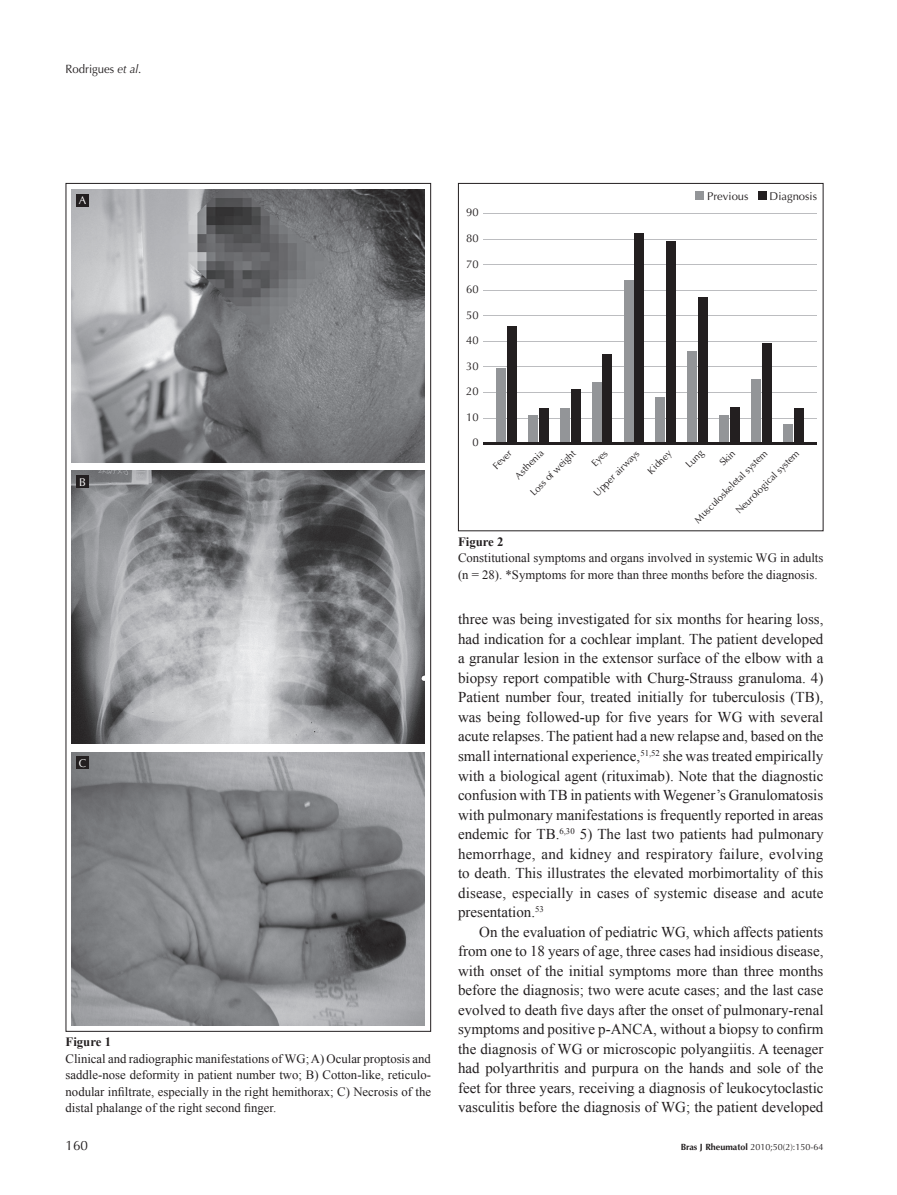
<style>
.page{position:relative;width:897px;height:1195px;background:#fff}
.page>*{position:absolute;margin:0;border:0;box-sizing:border-box;transform-origin:0 0}
.t1{font:15px/19.5px "Times New Roman";color:#231f20;text-align:justify}
.t2{font:13.5px "Optima LT Std";color:#231f20}
.t3{font:12.75px/16.5px "Times New Roman";color:#231f20}
.t4{font:700 12.75px "Times New Roman";color:#231f20}
.t5{font:12px "Optima LT Std";color:#231f20;scale:.95 1}
.t6{font:11.25px "Optima LT Std";color:#231f20}
.t7{font:11.25px "Optima LT Std";color:#fff}
.t8{font:9.75px "Optima LT Std";color:#231f20}
.t9{font:9px "Optima LT Std";color:#231f20}
.s1{font-style:italic}
.s2{font-weight:700}
</style>
<div class="page">
<div style="left:458px;top:183px;width:365px;height:348px;border:1px solid #231f20"></div>
<hr style="left:483px;top:418px;width:334px;height:1px;background:#bcbdc0">
<hr style="left:483px;top:392px;width:334px;height:1px;background:#bcbdc0">
<hr style="left:483px;top:367px;width:334px;height:1px;background:#bcbdc0">
<hr style="left:483px;top:341px;width:334px;height:1px;background:#bcbdc0">
<hr style="left:483px;top:315px;width:334px;height:1px;background:#bcbdc0">
<hr style="left:483px;top:290px;width:334px;height:1px;background:#bcbdc0">
<hr style="left:483px;top:264px;width:334px;height:1px;background:#bcbdc0">
<hr style="left:483px;top:239px;width:334px;height:1px;background:#bcbdc0">
<hr style="left:483px;top:213px;width:334px;height:1px;background:#bcbdc0">
<div style="left:696px;top:192px;width:8px;height:8px;background:#939598"></div>
<div style="left:758px;top:192px;width:8px;height:8px;background:#231f20"></div>
<div style="left:496px;top:368px;width:10px;height:75px;background:#939598"></div>
<div style="left:528px;top:415px;width:10px;height:28px;background:#939598"></div>
<div style="left:560px;top:408px;width:9px;height:35px;background:#939598"></div>
<div style="left:592px;top:382px;width:9px;height:61px;background:#939598"></div>
<div style="left:624px;top:280px;width:9px;height:163px;background:#939598"></div>
<div style="left:656px;top:397px;width:9px;height:46px;background:#939598"></div>
<div style="left:688px;top:351px;width:9px;height:92px;background:#939598"></div>
<div style="left:719px;top:415px;width:10px;height:28px;background:#939598"></div>
<div style="left:751px;top:379px;width:10px;height:64px;background:#939598"></div>
<div style="left:783px;top:424px;width:10px;height:19px;background:#939598"></div>
<div style="left:507px;top:326px;width:9px;height:117px;background:#231f20"></div>
<div style="left:539px;top:408px;width:9px;height:35px;background:#231f20"></div>
<div style="left:571px;top:389px;width:9px;height:54px;background:#231f20"></div>
<div style="left:603px;top:354px;width:9px;height:89px;background:#231f20"></div>
<div style="left:635px;top:233px;width:9px;height:210px;background:#231f20"></div>
<div style="left:667px;top:241px;width:9px;height:202px;background:#231f20"></div>
<div style="left:698px;top:297px;width:10px;height:146px;background:#231f20"></div>
<div style="left:730px;top:407px;width:10px;height:36px;background:#231f20"></div>
<div style="left:762px;top:343px;width:10px;height:100px;background:#231f20"></div>
<div style="left:795px;top:408px;width:9px;height:35px;background:#231f20"></div>
<hr style="left:483px;top:442px;width:334px;height:3px;background:#231f20">
<img style="left:72px;top:752px;width:353px;height:273px">
<img style="left:72px;top:471px;width:353px;height:273px">
<img style="left:72px;top:189px;width:353px;height:273px">
<div style="left:76px;top:475px;width:13px;height:13px;background:#231f20"></div>
<div style="left:76px;top:194px;width:13px;height:12px;background:#231f20"></div>
<div style="left:76px;top:756px;width:13px;height:13px;background:#231f20"></div>
<p class="t5" style="left:66px;top:62px;width:81px">Rodrigues <span class="s1">et al</span>.</p>
<p class="t7" style="left:79px;top:194px;width:9px">A</p>
<p class="t7" style="left:79px;top:475px;width:8px">B</p>
<p class="t7" style="left:79px;top:757px;width:9px">C</p>
<p class="t4" style="left:66px;top:1033px;width:47px">Figure 1</p>
<p class="t3" style="left:66px;top:1050px;width:367px;text-align:justify">Clinical and radiographic manifestations of WG; A) Ocular proptosis and saddle-nose deformity in patient number two; B) Cotton-like, reticulo&shy;nodular infiltrate, especially in the right hemithorax; C) Necrosis of the distal phalange of the right second finger.</p>
<p class="t6" style="left:466px;top:206px;width:14px">90</p>
<p class="t6" style="left:466px;top:232px;width:14px">80</p>
<p class="t6" style="left:466px;top:257px;width:14px">70</p>
<p class="t6" style="left:466px;top:283px;width:14px">60</p>
<p class="t6" style="left:466px;top:308px;width:14px">50</p>
<p class="t6" style="left:466px;top:334px;width:14px">40</p>
<p class="t6" style="left:466px;top:359px;width:14px">30</p>
<p class="t6" style="left:466px;top:385px;width:14px">20</p>
<p class="t6" style="left:466px;top:410px;width:14px">10</p>
<p class="t6" style="left:472px;top:436px;width:8px">0</p>
<p class="t6" style="left:707px;top:190px;width:43px">Previous</p>
<p class="t6" style="left:770px;top:190px;width:49px">Diagnosis</p>
<p class="t8" style="left:528px;top:490px;width:64px;rotate:-45deg">Loss of weight</p>
<p class="t8" style="left:589px;top:460px;width:20px;rotate:-45deg">Eyes</p>
<p class="t8" style="left:490px;top:463px;width:26px;rotate:-45deg">Fever</p>
<p class="t8" style="left:512px;top:473px;width:39px;rotate:-45deg">Asthenia</p>
<p class="t8" style="left:591px;top:490px;width:62px;rotate:-45deg">Upperairways</p>
<p class="t8" style="left:645px;top:468px;width:31px;rotate:-45deg">Kidney</p>
<p class="t8" style="left:683px;top:462px;width:22px;rotate:-45deg">Lung</p>
<p class="t8" style="left:717px;top:460px;width:19px;rotate:-45deg">Skin</p>
<p class="t8" style="left:692px;top:517px;width:101px;rotate:-45deg">Musculoskeletal system</p>
<p class="t8" style="left:733px;top:508px;width:88px;rotate:-45deg">Neurological system</p>
<p class="t4" style="left:458px;top:532px;width:47px">Figure 2</p>
<p class="t3" style="left:458px;top:549px;width:367px">Constitutional symptoms and organs involved in systemic WG in adults (n = 28). *Symptoms for more than three months before the diagnosis.</p>
<p class="t1" style="left:458px;top:609px;width:367px">three was being investigated for six months for hearing loss, had indication for a cochlear implant. The patient developed a granular lesion in the extensor surface of the elbow with a biopsy report compatible with Churg-Strauss granuloma. 4)<br>Patient number four, treated initially for tuberculosis (TB), was being followed-up for five years for WG with several acute relapses. The patient had a new relapse and, based on the small international experience,<sup>51,52</sup> she was treated empirically with a biological agent (rituximab). Note that the diagnostic confusion with TB in patients with Wegener’s Granulomatosis with pulmonary manifestations is frequently reported in areas endemic for TB.<sup>6,30</sup> 5) The last two patients had pulmonary hemorrhage, and kidney and respiratory failure, evolving to death. This illustrates the elevated morbimortality of this disease, especially in cases of systemic disease and acute presentation.<sup>53</sup></p>
<p class="t1" style="left:458px;top:921px;width:367px;text-indent:21px">On the evaluation of pediatric WG, which affects patients from one to 18 years of age, three cases had insidious disease, with onset of the initial symptoms more than three months before the diagnosis; two were acute cases; and the last case evolved to death five days after the onset of pulmonary-renal symptoms and positive p-ANCA, without a biopsy to confirm the diagnosis of WG or microscopic polyangiitis. A teenager had polyarthritis and purpura on the hands and sole of the feet for three years, receiving a diagnosis of leukocytoclastic vasculitis before the diagnosis of WG; the patient developed</p>
<p class="t2" style="left:66px;top:1138px;width:24px">160</p>
<p class="t9" style="left:681px;top:1142px;width:144px"><span class="s2">Bras J Rheumatol</span> 2010;50(2):150-64</p>
</div>
